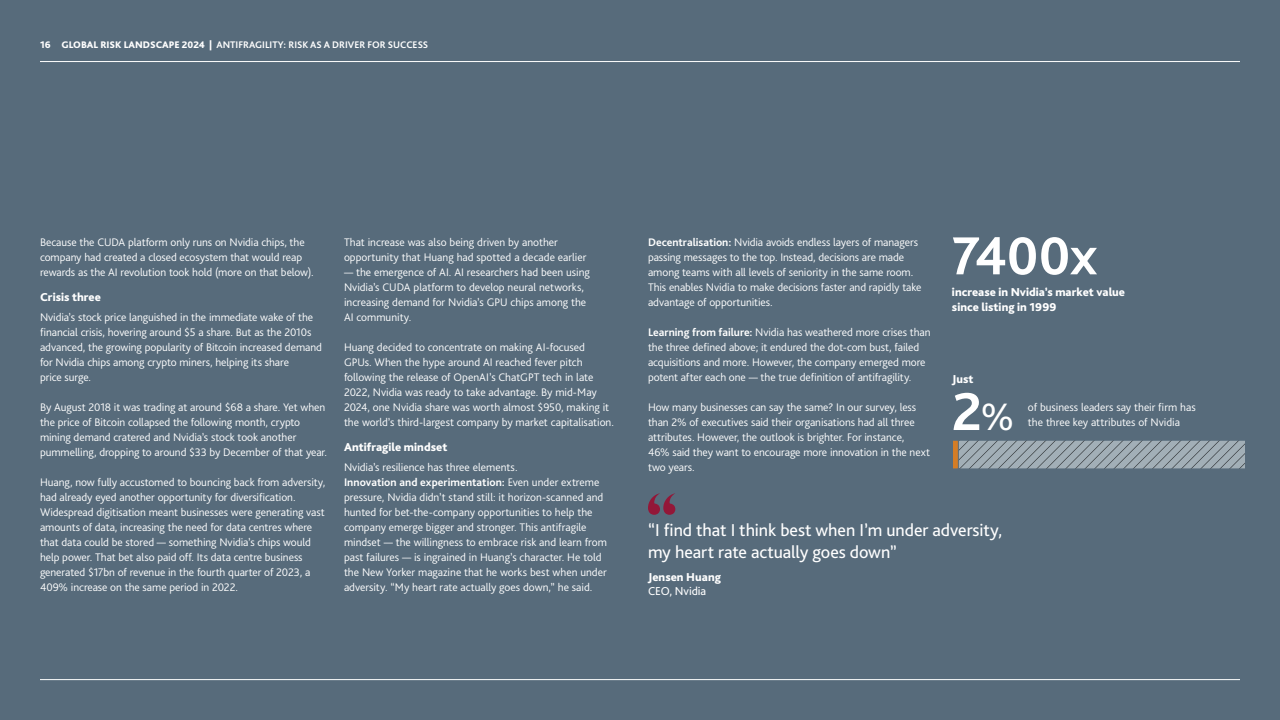
<style>
.page{position:relative;width:1280px;height:720px;background:#576b7b}
.page>*{position:absolute;margin:0;border:0;box-sizing:border-box;transform-origin:0 0}
.t1{font:700 56px "Bliss Pro";letter-spacing:-.015em;color:#fff}
.t2{font:18px/21.6px "Bliss Pro";letter-spacing:-.005em;color:#fff}
.t3{font:800 12px/15px "Bliss Pro";letter-spacing:.005em;color:#fff}
.t4{font:12px "Bliss Pro";letter-spacing:-.005em;color:#fff}
.t5{font:300 11.5px/15px "Bliss Pro";letter-spacing:-.005em;color:#fff}
.t6{font:700 10px "Bliss Pro";color:#fff}
.s1{font-weight:800}
.s2{font-weight:700}
.s3{font-weight:400;font-size:40px}
</style>
<div class="page">
<hr style="left:40px;top:61px;width:1200px;height:1px;background:#fff">
<hr style="left:40px;top:679px;width:1200px;height:1px;background:#fff">
<svg style="left:648px;top:493px;width:27px;height:22px"></svg>
<svg style="left:959px;top:440px;width:286px;height:29px"></svg>
<div style="left:952px;top:440px;width:7px;height:29px;background:#d47d26;border:1px solid #576b7b"></div>
<p class="t6" style="left:40px;top:38px;width:390px"><span class="s1">16 GLOBAL RISK LANDSCAPE 2024 |</span> ANTIFRAGILITY: RISK AS A DRIVER FOR SUCCESS</p>
<p class="t5" style="left:40px;top:234px;width:275px">Because the CUDA platform only runs on Nvidia chips, the company had created a closed ecosystem that would reap rewards as the AI revolution took hold (more on that below).</p>
<p class="t3" style="left:40px;top:289px;width:62px">Crisis three</p>
<p class="t5" style="left:40px;top:309px;width:284px">Nvidia’s stock price languished in the immediate wake of the financial crisis, hovering around $5 a share. But as the 2010s advanced, the growing popularity of Bitcoin increased demand for Nvidia chips among crypto miners, helping its share<br>price surge.</p>
<p class="t5" style="left:40px;top:399px;width:289px">By August 2018 it was trading at around $68 a share. Yet when the price of Bitcoin collapsed the following month, crypto mining demand cratered and Nvidia’s stock took another pummelling, dropping to around $33 by December of that year.</p>
<p class="t5" style="left:40px;top:474px;width:287px">Huang, now fully accustomed to bouncing back from adversity, had already eyed another opportunity for diversification.<br>Widespread digitisation meant businesses were generating vast amounts of data, increasing the need for data centres where that data could be stored — something Nvidia’s chips would help power. That bet also paid off. Its data centre business generated $17bn of revenue in the fourth quarter of 2023, a 409% increase on the same period in 2022.</p>
<p class="t5" style="left:344px;top:234px;width:244px">That increase was also being driven by another opportunity that Huang had spotted a decade earlier</p>
<p class="t5" style="left:344px;top:264px;width:247px">— the emergence of AI. AI researchers had been using Nvidia’s CUDA platform to develop neural networks, increasing demand for Nvidia’s GPU chips among the AI community.</p>
<p class="t5" style="left:344px;top:339px;width:272px">Huang decided to concentrate on making AI-focused GPUs. When the hype around AI reached fever pitch following the release of OpenAI’s ChatGPT tech in late 2022, Nvidia was ready to take advantage. By mid-May 2024, one Nvidia share was worth almost $950, making it the world’s third-largest company by market capitalisation.</p>
<p class="t3" style="left:344px;top:439px;width:105px">Antifragile mindset</p>
<p class="t5" style="left:344px;top:459px;width:265px">Nvidia’s resilience has three elements.<br><span class="s2">Innovation and experimentation:</span> Even under extreme pressure, Nvidia didn’t stand still: it horizon-scanned and hunted for bet-the-company opportunities to help the company emerge bigger and stronger. This antifragile mindset — the willingness to embrace risk and learn from past failures — is ingrained in Huang’s character. He told the New Yorker magazine that he works best when under adversity. “My heart rate actually goes down,” he said.</p>
<p class="t5" style="left:648px;top:234px;width:275px"><span class="s2">Decentralisation:</span> Nvidia avoids endless layers of managers passing messages to the top. Instead, decisions are made among teams with all levels of seniority in the same room.<br>This enables Nvidia to make decisions faster and rapidly take advantage of opportunities.</p>
<p class="t5" style="left:648px;top:324px;width:284px"><span class="s2">Learning from failure:</span> Nvidia has weathered more crises than the three defined above; it endured the dot-com bust, failed acquisitions and more. However, the company emerged more potent after each one — the true definition of antifragility.</p>
<p class="t5" style="left:648px;top:399px;width:283px">How many businesses can say the same? In our survey, less than 2% of executives said their organisations had all three attributes. However, the outlook is brighter. For instance,<br>46% said they want to encourage more innovation in the next two years.</p>
<h1 class="t1" style="left:952px;top:221px;width:147px">7400x</h1>
<p class="t3" style="left:952px;top:284px;width:175px">increase in Nvidia’s market value since listing in 1999</p>
<p class="t3" style="left:952px;top:371px;width:23px">Just</p>
<h1 class="t1" style="left:952px;top:377px;width:64px">2<span class="s3">%</span></h1>
<p class="t5" style="left:1028px;top:399px;width:169px">of business leaders say their firm has the three key attributes of Nvidia</p>
<h2 class="t2" style="left:648px;top:519px;width:356px">“I find that I think best when I’m under adversity, my heart rate actually goes down”</h2>
<p class="t3" style="left:648px;top:569px;width:75px">Jensen Huang</p>
<p class="t4" style="left:648px;top:584px;width:60px">CEO, Nvidia</p>
</div>
